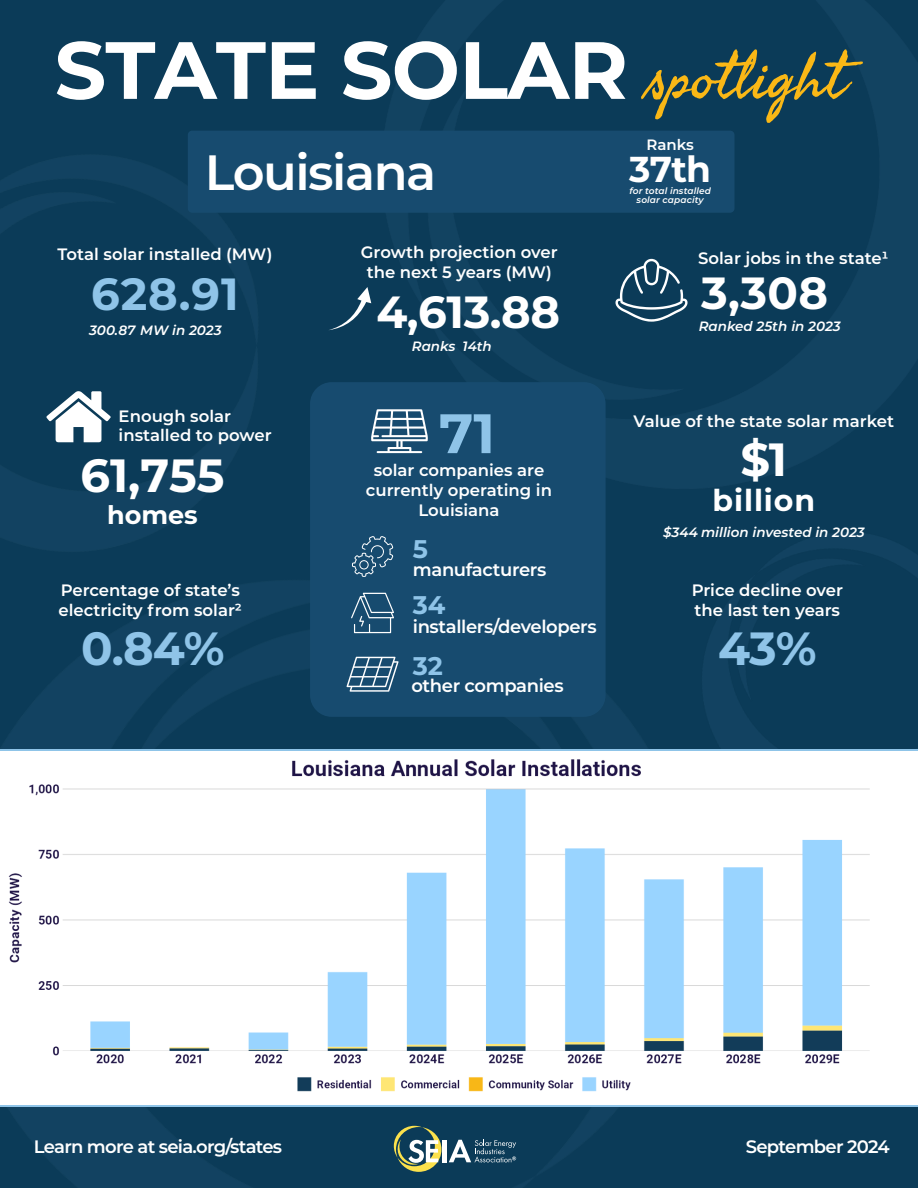
<style>
.page{position:relative;width:918px;height:1188px;background:#0b3b58}
.page>*{position:absolute;margin:0;border:0;box-sizing:border-box;transform-origin:0 0}
.t1{font:100 81px "Montserrat";letter-spacing:-.01em;color:#fff}
.t2{font:100 55.5px "Montserrat";color:#8fc4e8}
.t3{font:600 49.5px "Montserrat";letter-spacing:-.03em;color:#fff}
.t4{font:100 46.5px "Montserrat";color:#8fc4e8}
.t5{font:100 46.5px "Montserrat";color:#fff}
.t6{font:100 45px "Montserrat";letter-spacing:-.01em;color:#fff}
.t7{font:100 45px "Montserrat";color:#8fc4e8}
.t8{font:100 36px "Montserrat";color:#fff}
.t9{font:100 30px "Montserrat";letter-spacing:.03em;color:#fff}
.t10{font:100 25.5px "Montserrat";color:#fff}
.t11{font:100 25.5px "Montserrat";color:#8fc4e8}
.t12{font:600 18px "Montserrat";letter-spacing:-.025em;color:#fff}
.t13{font:600 16.5px/19.8px "Montserrat";color:#fff}
.t14{font:600 15px "Montserrat";letter-spacing:-.005em;color:#fff}
.t15{font:italic 600 13.5px "Montserrat";color:#fff}
.t16{font:italic 600 9px/9px "Montserrat";letter-spacing:.01em;color:#fff;text-align:center}
.s1{font-family:"Seaweed Script Pro";font-weight:400;font-size:64.5px;color:#fab816}
</style>
<div class="page">
<svg style="left:394px;top:1126px;width:47px;height:46px"></svg>
<div style="left:442px;top:1140px;width:5px;height:22px;background:#fff"></div>
<svg style="left:449px;top:1140px;width:67px;height:22px"></svg>
<svg style="left:329px;top:287px;width:42px;height:43px"></svg>
<svg style="left:46px;top:391px;width:65px;height:51px"></svg>
<svg style="left:616px;top:259px;width:72px;height:63px"></svg>
<div style="left:310px;top:382px;width:296px;height:335px;background:#184c70;border-radius:22px"></div>
<svg style="left:371px;top:409px;width:57px;height:44px"></svg>
<svg style="left:352px;top:536px;width:41px;height:41px"></svg>
<svg style="left:351px;top:593px;width:43px;height:40px"></svg>
<svg style="left:347px;top:657px;width:52px;height:35px"></svg>
<div style="left:188px;top:131px;width:546px;height:82px;background:#184c70;border-radius:4px"></div>
<img style="left:0;top:752px;width:918px;height:353px">
<h1 class="t1" style="left:55px;top:16px;width:793px">STATE SOLAR <span class="s1">spotlight</span></h1>
<h3 class="t3" style="left:205px;top:137px;width:233px">Louisiana</h3>
<p class="t14" style="left:647px;top:134px;width:49px">Ranks</p>
<h3 class="t8" style="left:629px;top:145px;width:84px">37th</h3>
<p class="t16" style="left:629px;top:186px;width:83px">for total installed solar capacity</p>
<p class="t13" style="left:361px;top:242px;width:198px;text-align:center">Growth projection over the next 5 years (MW)</p>
<p class="t13" style="left:698px;top:248px;width:192px">Solar jobs in the state¹</p>
<p class="t13" style="left:58px;top:243px;width:216px">Total solar installed (MW)</p>
<h3 class="t6" style="left:701px;top:263px;width:129px">3,308</h3>
<h3 class="t7" style="left:91px;top:264px;width:149px">628.91</h3>
<h3 class="t6" style="left:376px;top:282px;width:185px">4,613.88</h3>
<p class="t15" style="left:89px;top:320px;width:134px">300.87 MW in 2023</p>
<p class="t15" style="left:699px;top:317px;width:144px">Ranked 25th in 2023</p>
<p class="t15" style="left:463px;top:336px;width:31px">14th</p>
<p class="t15" style="left:412px;top:336px;width:45px">Ranks</p>
<p class="t13" style="left:119px;top:405px;width:154px">Enough solar installed to power</p>
<h3 class="t5" style="left:80px;top:445px;width:146px">61,755</h3>
<h3 class="t10" style="left:107px;top:498px;width:92px">homes</h3>
<p class="t13" style="left:58px;top:579px;width:185px">Percentage of state’s electricity from solar²</p>
<h3 class="t4" style="left:81px;top:618px;width:145px">0.84%</h3>
<h2 class="t2" style="left:439px;top:396px;width:58px">71</h2>
<p class="t13" style="left:374px;top:460px;width:172px">solar companies are</p>
<p class="t13" style="left:366px;top:479px;width:188px;text-align:center">currently operating in<br>Louisiana</p>
<h3 class="t11" style="left:413px;top:532px;width:17px">5</h3>
<p class="t12" style="left:413px;top:557px;width:135px">manufacturers</p>
<h3 class="t11" style="left:413px;top:588px;width:34px">34</h3>
<p class="t12" style="left:413px;top:614px;width:185px">installers/developers</p>
<h3 class="t11" style="left:413px;top:649px;width:32px">32</h3>
<p class="t12" style="left:411px;top:673px;width:154px">other companies</p>
<p class="t13" style="left:634px;top:410px;width:262px">Value of the state solar market</p>
<h3 class="t5" style="left:741px;top:429px;width:48px">$1</h3>
<h3 class="t9" style="left:713px;top:480px;width:104px">billion</h3>
<p class="t15" style="left:663px;top:522px;width:203px">$344 million invested in 2023</p>
<p class="t13" style="left:692px;top:580px;width:153px">Price decline over the last ten years</p>
<h3 class="t4" style="left:718px;top:618px;width:100px">43%</h3>
<p class="t12" style="left:34px;top:1134px;width:250px">Learn more at seia.org/states</p>
<p class="t12" style="left:746px;top:1134px;width:145px">September 2024</p>
</div>
